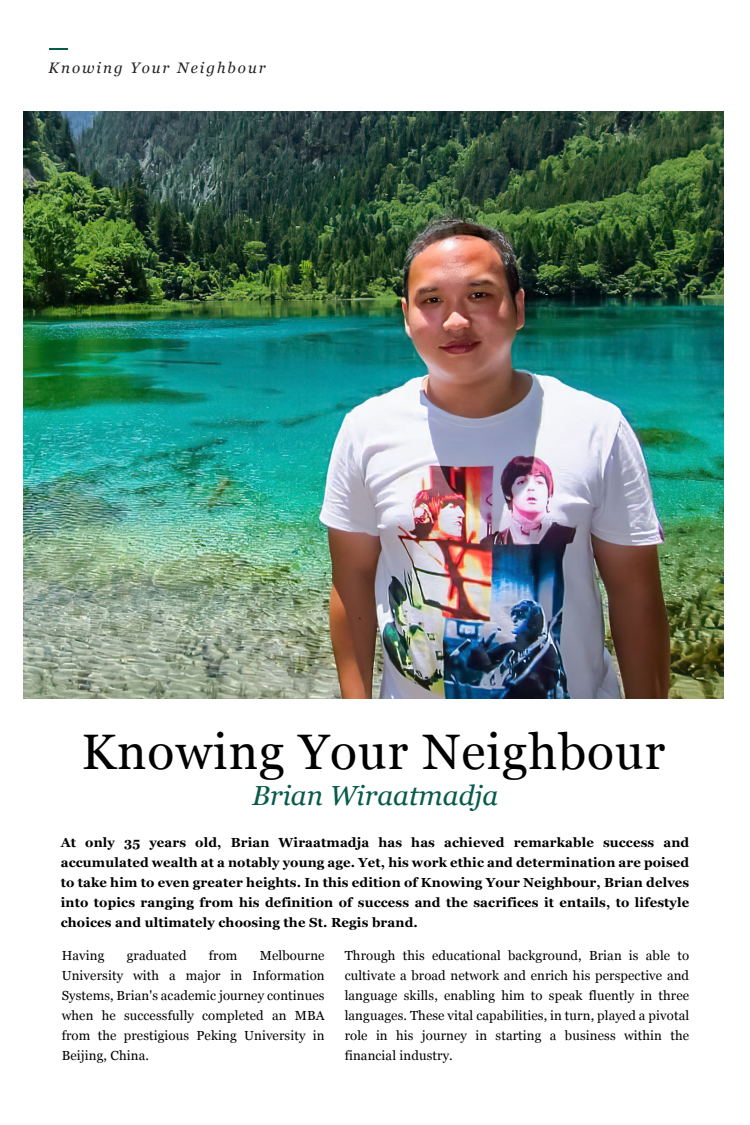
<style>
.page{position:relative;width:750px;height:1125px;background:#fff}
.page>*{position:absolute;margin:0;border:0;box-sizing:border-box;transform-origin:0 0}
.t1{font:49.81px "Georgia";letter-spacing:.02em;color:#000100}
.t2{font:italic 27.56px "Georgia";color:#075b4b}
.t3{font:italic 15.19px "Georgia";letter-spacing:.13em;color:#231f20}
.t4{font:13.12px/20px "Georgia";letter-spacing:.01em;color:#000;text-align:justify}
.t5{font:700 13.12px/20px "Georgia";letter-spacing:.01em;color:#000;text-align:justify}
</style>
<div class="page">
<svg style="left:49px;top:49px;width:18px;height:1px"></svg>
<img style="left:24px;top:112px;width:700px;height:587px">
<p class="t3" style="left:49px;top:57px;width:219px">Knowing Your Neighbour</p>
<h1 class="t1" style="left:82px;top:716px;width:585px">Knowing Your Neighbour</h1>
<h2 class="t2" style="left:252px;top:775px;width:248px">Brian Wiraatmadja</h2>
<p class="t5" style="left:61px;top:832px;width:630px">At only 35 years old, Brian Wiraatmadja has has achieved remarkable success and accumulated wealth at a notably young age. Yet, his work ethic and determination are poised to take him to even greater heights. In this edition of Knowing Your Neighbour, Brian delves into topics ranging from his definition of success and the sacrifices it entails, to lifestyle choices and ultimately choosing the St. Regis brand.</p>
<p class="t4" style="left:62px;top:945px;width:264px;text-indent:198px">Melbourne University with a major in Information Systems, Brian's academic journey continues when he successfully completed an MBA from the prestigious Peking University in Beijing, China.</p>
<p class="t4" style="left:345px;top:945px;width:346px">Through this educational background, Brian is able to cultivate a broad network and enrich his perspective and language skills, enabling him to speak fluently in three languages. These vital capabilities, in turn, played a pivotal role in his journey in starting a business within the financial industry.</p>
<p class="t4" style="left:62px;top:945px;width:44px">Having</p>
<p class="t4" style="left:127px;top:945px;width:61px">graduated</p>
<p class="t4" style="left:209px;top:945px;width:30px">from</p>
</div>
